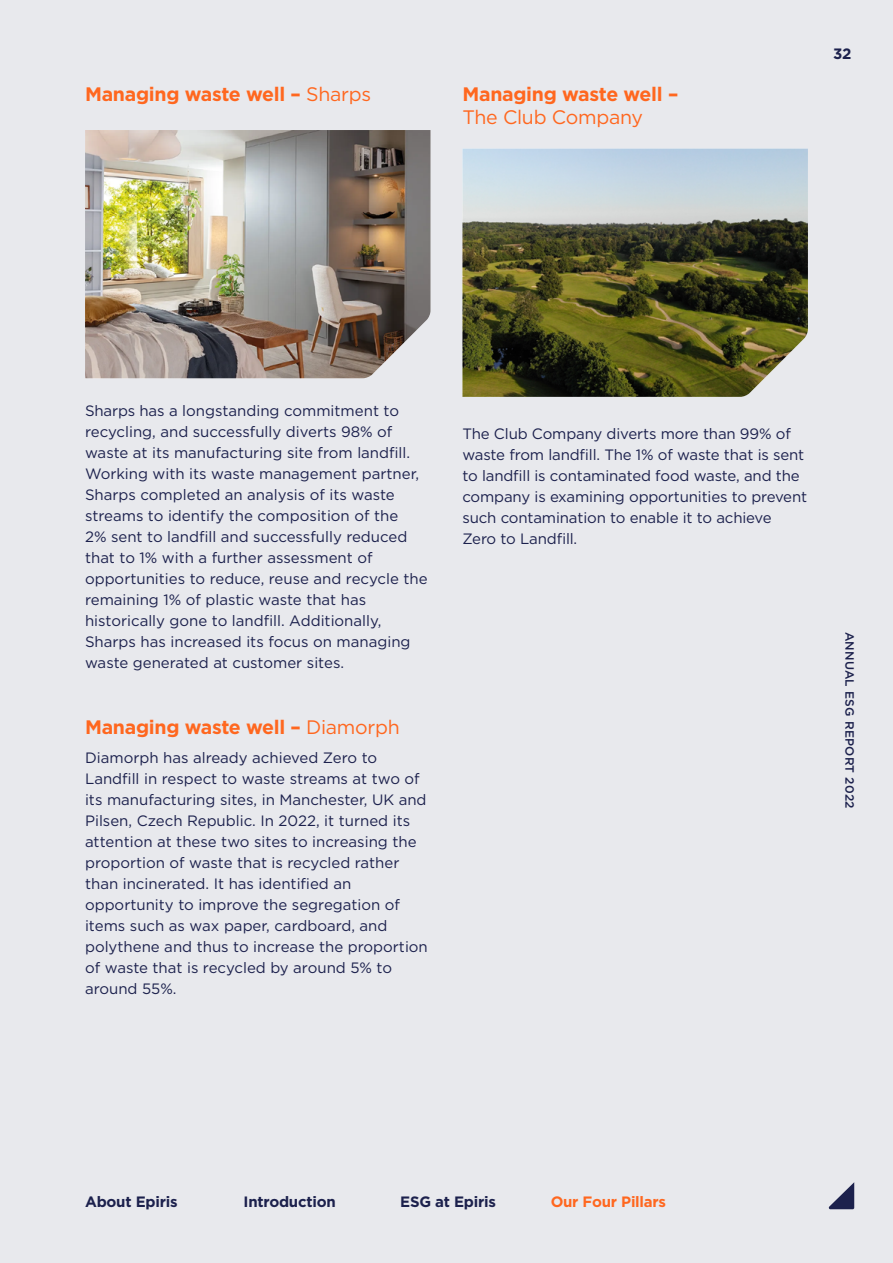
<style>
.page{position:relative;width:893px;height:1263px;background:#e8e9ed}
.page>*{position:absolute;margin:0;border:0;box-sizing:border-box;transform-origin:0 0}
.t1{font:700 19.5px "Gotham";letter-spacing:-.015em;color:#ff671f}
.t2{font:19.5px "Gotham";letter-spacing:-.015em;color:#ff671f}
.t3{font:15px/21px "Gotham";color:#1c214d}
.t4{font:700 15px "Gotham";letter-spacing:-.015em;color:#1c214d}
.t5{font:700 15px "Gotham";letter-spacing:-.015em;color:#ff671f}
.t6{font:500 12px "Gotham";letter-spacing:.02em;color:#1c214d}
.s1{font-weight:400}
</style>
<div class="page">
<img style="left:85px;top:130px;width:346px;height:248px">
<img style="left:462px;top:149px;width:346px;height:248px">
<svg style="left:828px;top:1182px;width:26px;height:27px"></svg>
<h1 class="t1" style="left:85px;top:81px;width:287px">Managing waste well – <span class="s1">Sharps</span></h1>
<h1 class="t1" style="left:462px;top:81px;width:217px">Managing waste well –</h1>
<h1 class="t2" style="left:462px;top:105px;width:182px">The Club Company</h1>
<p class="t4" style="left:833px;top:44px;width:20px">32</p>
<p class="t3" style="left:85px;top:400px;width:344px">Sharps has a longstanding commitment to recycling, and successfully diverts 98% of waste at its manufacturing site from landfill.<br>Working with its waste management partner, Sharps completed an analysis of its waste streams to identify the composition of the<br>2% sent to landfill and successfully reduced that to 1% with a further assessment of opportunities to reduce, reuse and recycle the remaining 1% of plastic waste that has historically gone to landfill. Additionally, Sharps has increased its focus on managing waste generated at customer sites.</p>
<h1 class="t1" style="left:85px;top:714px;width:316px">Managing waste well – <span class="s1">Diamorph</span></h1>
<p class="t3" style="left:85px;top:747px;width:344px">Diamorph has already achieved Zero to Landfill in respect to waste streams at two of its manufacturing sites, in Manchester, UK and Pilsen, Czech Republic. In 2022, it turned its attention at these two sites to increasing the proportion of waste that is recycled rather than incinerated. It has identified an opportunity to improve the segregation of items such as wax paper, cardboard, and polythene and thus to increase the proportion of waste that is recycled by around 5% to around 55%.</p>
<p class="t3" style="left:462px;top:423px;width:346px">The Club Company diverts more than 99% of waste from landfill. The 1% of waste that is sent to landfill is contaminated food waste, and the company is examining opportunities to prevent such contamination to enable it to achieve Zero to Landfill.</p>
<p class="t6" style="left:858px;top:631px;width:179px;rotate:90deg">ANNUAL ESG REPORT 2022</p>
<p class="t4" style="left:85px;top:1192px;width:94px">About Epiris</p>
<p class="t4" style="left:244px;top:1192px;width:94px">Introduction</p>
<p class="t4" style="left:400px;top:1192px;width:97px">ESG at Epiris</p>
<p class="t5" style="left:551px;top:1192px;width:117px">Our Four Pillars</p>
</div>
